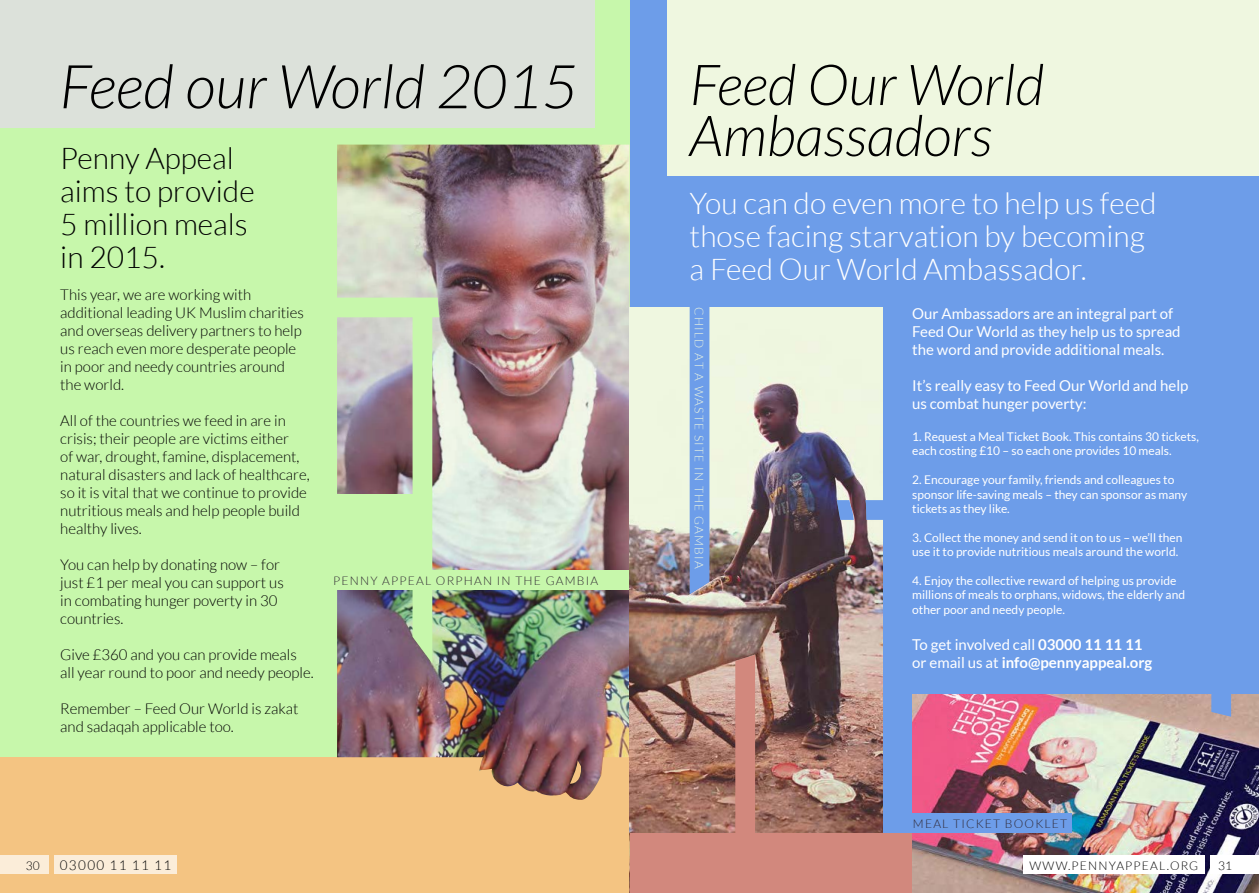
<style>
.page{position:relative;width:1259px;height:893px;background:#fff}
.page>*{position:absolute;margin:0;border:0;box-sizing:border-box;transform-origin:0 0}
.t1{font:italic 300 60.6px "Lato";color:#000}
.t2{font:italic 300 56.55px/51px "Lato";color:#000}
.t3{font:300 30px/33px "Lato";color:#fff}
.t4{font:300 30px/33px "Lato";color:#000}
.t5{font:300 15px/18px "Lato";color:#000}
.t6{font:15px/18px "Lato";color:#fff}
.t7{font:700 15px/18px "Lato";color:#fff}
.t8{font:300 13.5px "Lato";letter-spacing:.1em;color:#000}
.t9{font:12px/14.4px "Lato";color:#fff}
.t10{font:300 12px "Lato";letter-spacing:.1em;color:#302833}
.t11{font:300 12px "Lato";letter-spacing:.1em;color:#eff7e0}
.t12{font:300 12px "Lato";letter-spacing:.1em;color:#000}
.s1{font-weight:400}
</style>
<div class="page">
<div style="left:629px;top:0;width:630px;height:893px;background:#6d9de9"></div>
<div style="left:0;top:0;width:629px;height:893px;background:#c7f7ab"></div>
<div style="left:0;top:0;width:595px;height:127px;background:#dce1da"></div>
<div style="left:667px;top:0;width:592px;height:176px;background:#eff7e0"></div>
<div style="left:338px;top:741px;width:291px;height:152px;background:#f4c482"></div>
<div style="left:0;top:758px;width:395px;height:135px;background:#f4c482"></div>
<img style="left:337px;top:145px;width:292px;height:655px">
<img style="left:337px;top:298px;width:102px;height:365px">
<div style="left:328px;top:570px;width:301px;height:20px;background:#c7f7ab"></div>
<img style="left:629px;top:307px;width:253px;height:586px">
<svg style="left:689px;top:307px;width:20px;height:287px"></svg>
<svg style="left:837px;top:500px;width:46px;height:20px"></svg>
<div style="left:735px;top:655px;width:20px;height:178px;background:#d2887d"></div>
<div style="left:630px;top:833px;width:629px;height:60px;background:#d2887d"></div>
<img style="left:913px;top:694px;width:346px;height:199px">
<div style="left:904px;top:813px;width:167px;height:20px;background:#6d9de9"></div>
<svg style="left:1211px;top:694px;width:20px;height:23px"></svg>
<div style="left:325px;top:494px;width:89px;height:81px;background:#c7f7ab"></div>
<div style="left:0;top:855px;width:49px;height:19px;background:#fbedd9"></div>
<div style="left:54px;top:855px;width:123px;height:19px;background:#fbedd9"></div>
<div style="left:1210px;top:855px;width:49px;height:19px;background:#fff"></div>
<div style="left:1023px;top:855px;width:181px;height:19px;background:#fff"></div>
<h1 class="t1" style="left:60px;top:54px;width:519px">Feed our World 2015</h1>
<h2 class="t2" style="left:689px;top:61px;width:356px">Feed Our World<br>Ambassadors</h2>
<h3 class="t4" style="left:60px;top:142px;width:196px">Penny Appeal aims to provide<br>5 million meals in 2015.</h3>
<h3 class="t3" style="left:689px;top:187px;width:468px">You can do even more to help us feed those facing starvation by becoming a Feed Our World Ambassador.</h3>
<p class="t5" style="left:60px;top:286px;width:245px">This year, we are working with additional leading UK Muslim charities and overseas delivery partners to help us reach even more desperate people in poor and needy countries around the world.</p>
<p class="t5" style="left:60px;top:412px;width:251px">All of the countries we feed in are in crisis; their people are victims either<br>of war, drought, famine, displacement, natural disasters and lack of healthcare, so it is vital that we continue to provide nutritious meals and help people build healthy lives.</p>
<p class="t5" style="left:60px;top:556px;width:225px">You can help by donating now – for just £1 per meal you can support us in combating hunger poverty in 30 countries.</p>
<p class="t5" style="left:60px;top:646px;width:255px">Give £360 and you can provide meals all year round to poor and needy people.</p>
<p class="t5" style="left:60px;top:700px;width:240px">Remember – Feed Our World is zakat and sadaqah applicable too.</p>
<p class="t10" style="left:333px;top:574px;width:267px">PENNY APPEAL ORPHAN IN THE GAMBIA</p>
<p class="t11" style="left:705px;top:307px;width:263px;rotate:90deg">CHILD AT A WASTE SITE IN THE GAMBIA</p>
<p class="t6" style="left:912px;top:304px;width:270px">Our Ambassadors are an integral part of<br>Feed Our World as they help us to spread the word and provide additional meals.</p>
<p class="t6" style="left:912px;top:376px;width:278px">It’s really easy to Feed Our World and help us combat hunger poverty:</p>
<p class="t9" style="left:912px;top:429px;width:288px">1. Request a Meal Ticket Book. This contains 30 tickets, each costing £10 – so each one provides 10 meals.</p>
<p class="t9" style="left:912px;top:473px;width:276px">2. Encourage your family, friends and colleagues to sponsor life-saving meals – they can sponsor as many tickets as they like.</p>
<p class="t9" style="left:912px;top:530px;width:272px">3. Collect the money and send it on to us – we’ll then use it to provide nutritious meals around the world.</p>
<p class="t9" style="left:912px;top:573px;width:274px">4. Enjoy the collective reward of helping us provide millions of meals to orphans, widows, the elderly and other poor and needy people.</p>
<p class="t7" style="left:912px;top:635px;width:241px"><span class="s1">To get involved call</span> 03000 11 11 11 <span class="s1">or email us at</span> info@pennyappeal.org</p>
<p class="t10" style="left:913px;top:817px;width:156px">MEAL TICKET BOOKLET</p>
<p class="t12" style="left:26px;top:859px;width:15px">30</p>
<p class="t8" style="left:60px;top:858px;width:113px">03000 11 11 11</p>
<p class="t12" style="left:1029px;top:859px;width:170px">WWW.PENNYAPPEAL.ORG</p>
<p class="t12" style="left:1218px;top:859px;width:15px">31</p>
</div>
